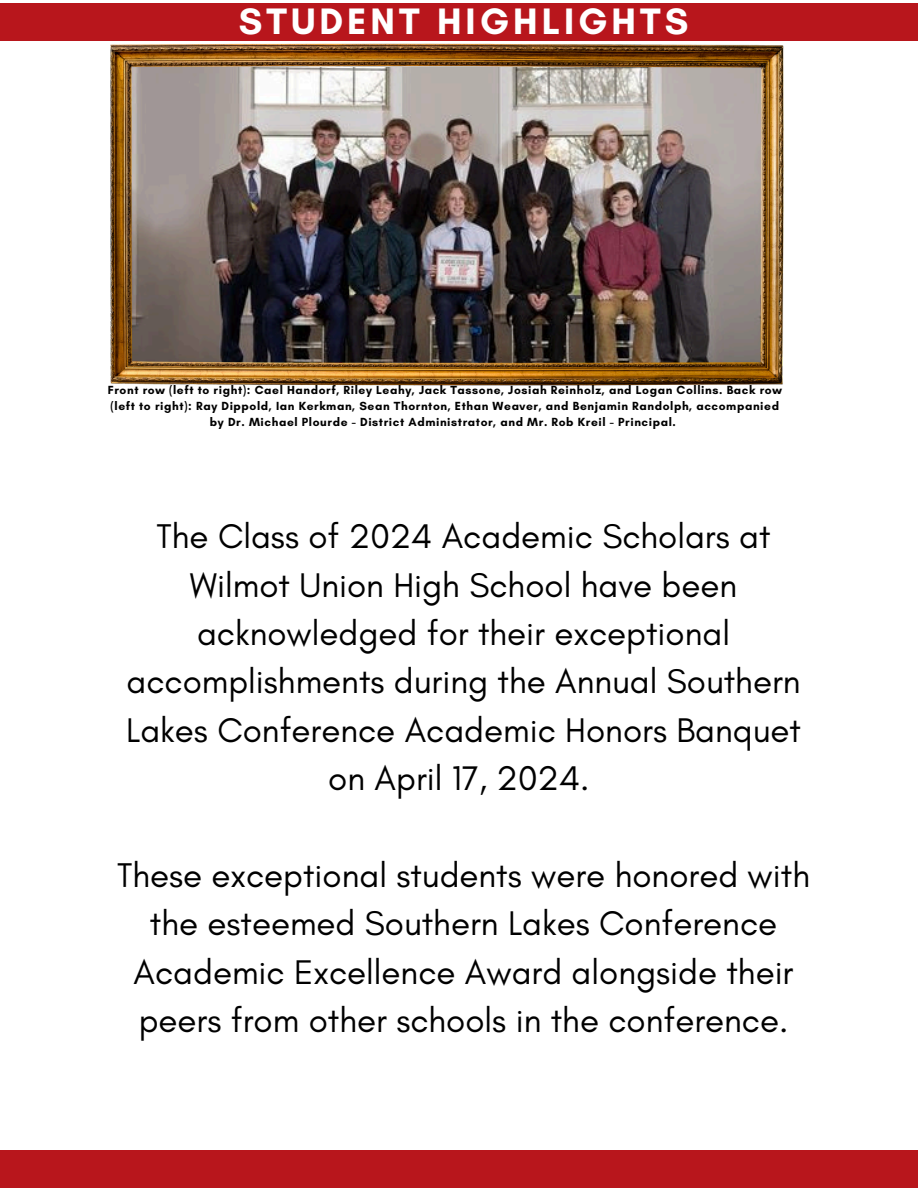
<style>
.page{position:relative;width:918px;height:1188px;background:#fff}
.page>*{position:absolute;margin:0;border:0;box-sizing:border-box;transform-origin:0 0}
.t1{font:700 37.5px "Glacial Indifference";letter-spacing:.105em;color:#fff}
.t2{font:34.8px/48.3px "Glacial Indifference";color:#000;text-align:center}
.t3{font:700 12px/16px "Glacial Indifference";letter-spacing:.05em;color:#000;text-align:center}
</style>
<div class="page">
<div style="left:0;top:4px;width:918px;height:37px;background:#b8161c"></div>
<div style="left:0;top:1151px;width:918px;height:37px;background:#b8161c"></div>
<img style="left:110px;top:44px;width:674px;height:342px">
<p class="t1" style="left:239px;top:-1px;width:451px">STUDENT HIGHLIGHTS</p>
<h2 class="t3" style="left:108px;top:382px;width:675px">Front row (left to right): Cael Handorf, Riley Leahy, Jack Tassone, Josiah Reinholz, and Logan Collins. Back row (left to right): Ray Dippold, Ian Kerkman, Sean Thornton, Ethan Weaver, and Benjamin Randolph, accompanied by Dr. Michael Plourde - District Administrator, and Mr. Rob Kreil - Principal.</h2>
<p class="t2" style="left:126px;top:512px;width:676px">The Class of 2024 Academic Scholars at Wilmot Union High School have been acknowledged for their exceptional accomplishments during the Annual Southern Lakes Conference Academic Honors Banquet on April 17, 2024.</p>
<p class="t2" style="left:117px;top:851px;width:695px">These exceptional students were honored with the esteemed Southern Lakes Conference Academic Excellence Award alongside their peers from other schools in the conference.</p>
</div>
